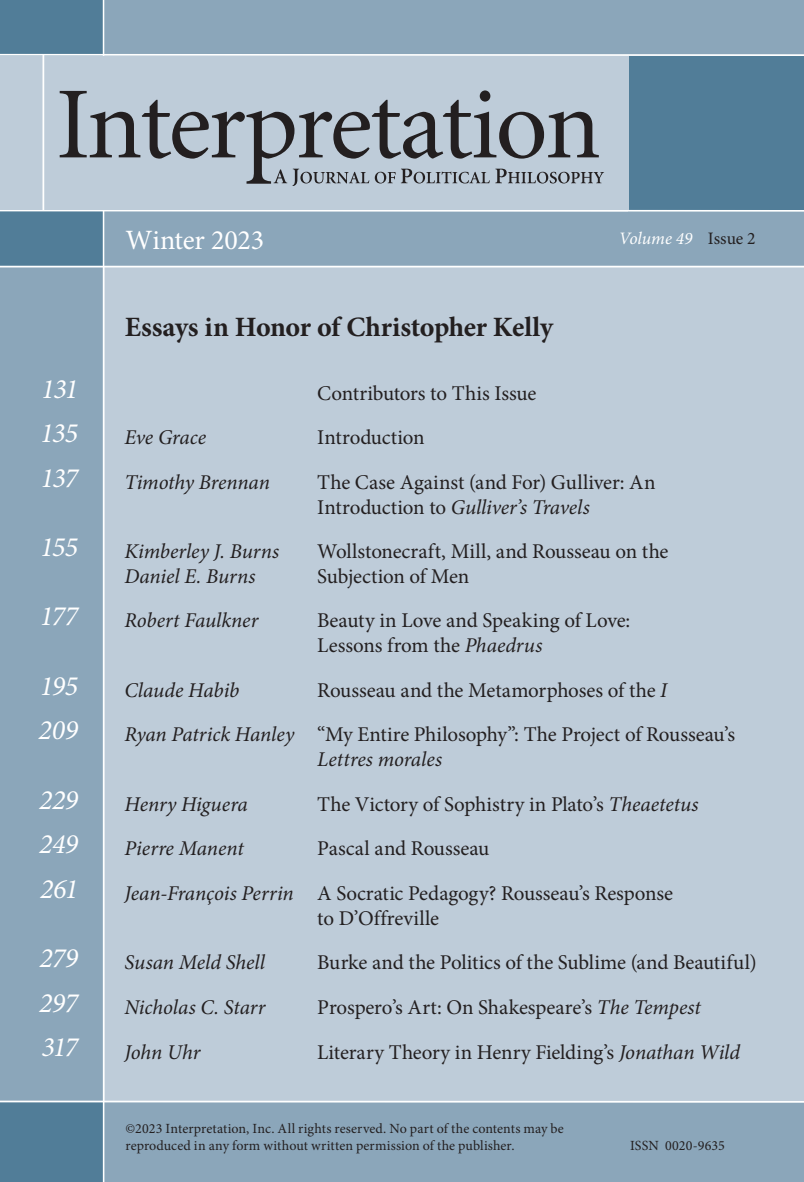
<style>
.page{position:relative;width:804px;height:1182px;background:#fff}
.page>*{position:absolute;margin:0;border:0;box-sizing:border-box;transform-origin:0 0}
.t1{font:italic 28px/44.6px "Minion Pro";letter-spacing:-.025em;color:#fff;text-align:justify}
.t2{font:700 28px "Minion Pro";letter-spacing:-.01em;color:#231f20}
.t3{font:28px "Minion Pro";letter-spacing:-.01em;color:#fff}
.t4{font:21px/24.5px "Minion Pro";letter-spacing:-.005em;color:#231f20}
.t5{font:italic 21px "Minion Pro";letter-spacing:-.005em;color:#231f20}
.t6{font:italic 17.5px "Minion Pro";letter-spacing:-.005em;color:#fff}
.t7{font:14px/17.5px "Minion Pro";letter-spacing:.005em;color:#231f20}
.s1{font-style:normal;color:#231f20}
.s2{font-style:italic}
</style>
<div class="page">
<div style="left:0;top:0;width:803px;height:1181px;background:#8ba6ba"></div>
<div style="left:0;top:0;width:105px;height:1181px;background:#517d98"></div>
<div style="left:0;top:266px;width:141px;height:834px;background:#8ba6ba"></div>
<div style="left:105px;top:266px;width:698px;height:834px;background:#beccd9"></div>
<hr style="left:103px;top:0;width:2px;height:1181px;background:#fff">
<hr style="left:0;top:266px;width:803px;height:1px;background:#fff">
<hr style="left:0;top:1100px;width:803px;height:2px;background:#fff">
<div style="left:628px;top:55px;width:175px;height:156px;background:#517d98"></div>
<hr style="left:0;top:54px;width:803px;height:2px;background:#fff">
<hr style="left:0;top:210px;width:803px;height:2px;background:#fff">
<div style="left:0;top:56px;width:628px;height:153px;background:#beccd9"></div>
<svg style="left:60px;top:90px;width:544px;height:96px"></svg>
<hr style="left:42px;top:55px;width:2px;height:156px;background:#fff">
<h1 class="t1" style="left:40px;top:366px;width:40px">131<br>135<br>137</h1>
<h1 class="t1" style="left:40px;top:525px;width:40px">155</h1>
<h1 class="t1" style="left:40px;top:594px;width:40px">177</h1>
<h1 class="t1" style="left:39px;top:663px;width:41px">195<br>209</h1>
<h1 class="t1" style="left:39px;top:777px;width:41px">229<br>249<br>261</h1>
<h1 class="t1" style="left:39px;top:935px;width:40px">279<br>297<br>317</h1>
<h1 class="t3" style="left:125px;top:221px;width:140px">Winter 2023</h1>
<p class="t6" style="left:618px;top:226px;width:138px">Volume 49 <span class="s1">Issue 2</span></p>
<h1 class="t2" style="left:125px;top:307px;width:430px">Essays in Honor of Christopher Kelly</h1>
<p class="t4" style="left:317px;top:381px;width:220px">Contributors to This Issue</p>
<p class="t5" style="left:125px;top:423px;width:83px">Eve Grace</p>
<p class="t4" style="left:317px;top:425px;width:109px">Introduction</p>
<p class="t5" style="left:125px;top:468px;width:147px">Timothy Brennan</p>
<p class="t4" style="left:317px;top:470px;width:339px">The Case Against (and For) Gulliver: An<br>Introduction to <span class="s2">Gulliver’s Travels</span></p>
<p class="t5" style="left:125px;top:537px;width:156px">Kimberley J. Burns</p>
<p class="t4" style="left:317px;top:539px;width:352px">Wollstonecraft, Mill, and Rousseau on the</p>
<p class="t5" style="left:125px;top:561px;width:132px">Daniel E. Burns</p>
<p class="t4" style="left:317px;top:564px;width:153px">Subjection of Men</p>
<p class="t5" style="left:124px;top:606px;width:135px">Robert Faulkner</p>
<p class="t4" style="left:317px;top:608px;width:314px">Beauty in Love and Speaking of Love:<br>Lessons from the <span class="s2">Phaedrus</span></p>
<p class="t5" style="left:124px;top:675px;width:116px">Claude Habib</p>
<p class="t4" style="left:124px;top:667px;width:611px;line-height:44.6px;text-indent:193px">Rousseau and the Metamorphoses of the <span class="s2">I<br>Ryan Patrick Hanley</span> “My Entire Philosophy”: The Project of Rousseau’s</p>
<p class="t5" style="left:317px;top:744px;width:126px">Lettres morales</p>
<p class="t5" style="left:124px;top:789px;width:125px">Henry Higuera</p>
<p class="t4" style="left:317px;top:791px;width:383px">The Victory of Sophistry in Plato’s <span class="s2">Theaetetus</span></p>
<p class="t5" style="left:124px;top:834px;width:121px">Pierre Manent</p>
<p class="t4" style="left:124px;top:826px;width:550px;line-height:44.6px;text-align:center">Pascal and Rousseau<br><span class="s2">Jean-François Perrin</span> A Socratic Pedagogy? Rousseau’s Response</p>
<p class="t4" style="left:317px;top:905px;width:123px">to D’Offreville</p>
<p class="t5" style="left:124px;top:948px;width:142px">Susan Meld Shell</p>
<p class="t4" style="left:317px;top:950px;width:441px">Burke and the Politics of the Sublime (and Beautiful)</p>
<p class="t5" style="left:124px;top:992px;width:142px">Nicholas C. Starr</p>
<p class="t4" style="left:317px;top:994px;width:385px">Prospero’s Art: On Shakespeare’s <span class="s2">The Tempest</span></p>
<p class="t5" style="left:124px;top:1037px;width:77px">John Uhr</p>
<p class="t4" style="left:317px;top:1039px;width:424px">Literary Theory in Henry Fielding’s <span class="s2">Jonathan Wild</span></p>
<p class="t7" style="left:125px;top:1119px;width:439px">©2023 Interpretation, Inc. All rights reserved. No part of the contents may be reproduced in any form without written permission of the publisher.</p>
<p class="t7" style="left:629px;top:1136px;width:96px">ISSN 0020-9635</p>
</div>
